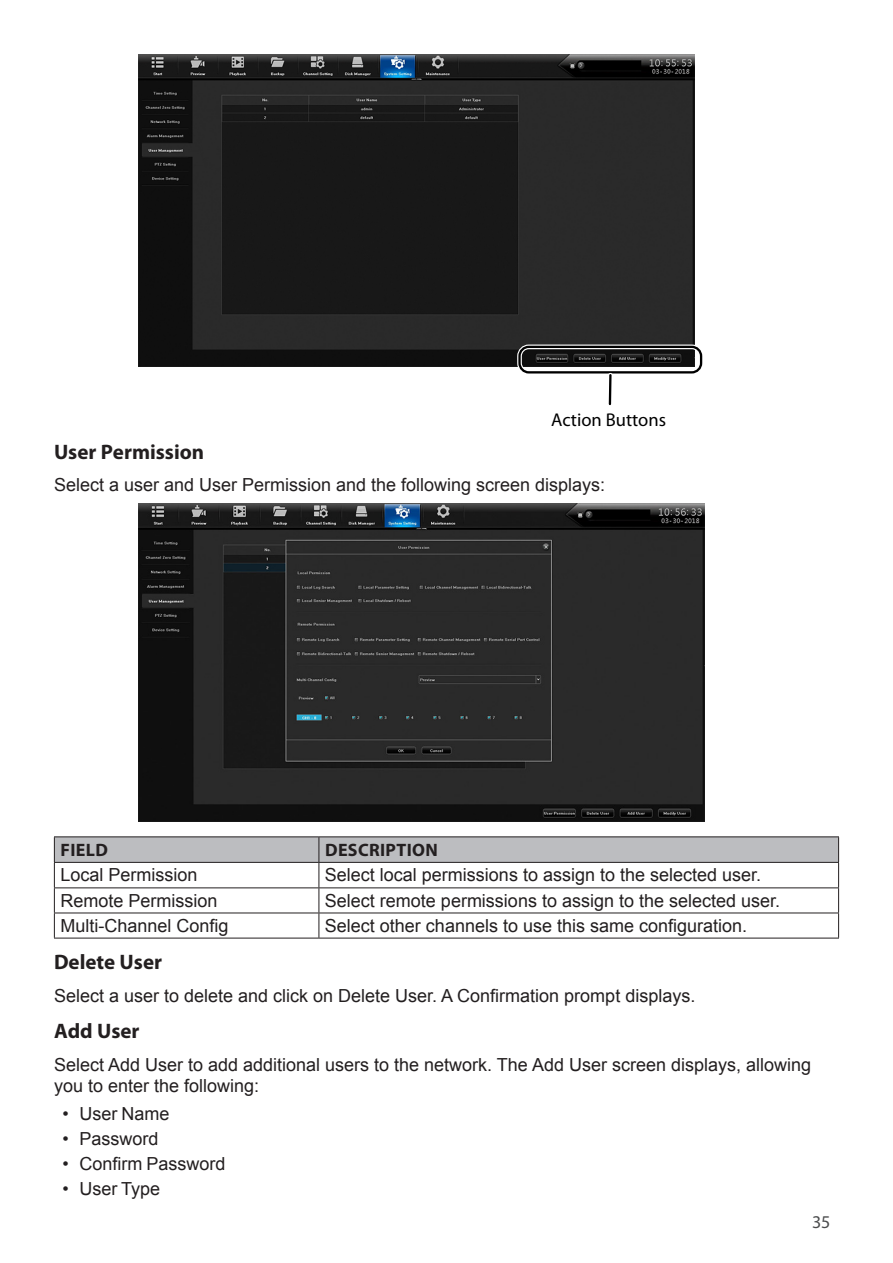
<style>
.page{position:relative;width:893px;height:1263px;background:#fff}
.page>*{position:absolute;margin:0;border:0;box-sizing:border-box;transform-origin:0 0}
.t1{font:700 21px "Myriad Pro";color:#231f20}
.t2{font:18.6px "Myriad Pro";color:#000}
.t3{font:18px/21.6px "Arial";color:#231f20}
.t4{font:700 18px "Myriad Pro";letter-spacing:.02em;color:#231f20}
.t5{font:18px "Myriad Pro";color:#4b4c4d}
</style>
<div class="page">
<img style="left:139px;top:54px;width:556px;height:313px">
<div style="left:517px;top:345px;width:186px;height:30px;border:5px solid #fff;border-radius:9px"></div>
<div style="left:518px;top:346px;width:184px;height:27px;border:2px solid #000;border-radius:9px"></div>
<svg style="left:605px;top:370px;width:10px;height:36px"></svg>
<img style="left:139px;top:503px;width:566px;height:319px">
<hr style="left:54px;top:938px;width:265px;height:1px;background:#231f20">
<hr style="left:319px;top:938px;width:520px;height:1px;background:#231f20">
<hr style="left:54px;top:836px;width:265px;height:1px;background:#231f20">
<hr style="left:319px;top:836px;width:520px;height:1px;background:#231f20">
<svg style="left:54px;top:837px;width:785px;height:101px"></svg>
<hr style="left:54px;top:862px;width:265px;height:1px;background:#231f20">
<hr style="left:319px;top:862px;width:520px;height:1px;background:#231f20">
<p class="t2" style="left:551px;top:409px;width:116px">Action Buttons</p>
<p class="t1" style="left:54px;top:438px;width:152px">User Permission</p>
<p class="t3" style="left:54px;top:474px;width:553px">Select a user and User Permission and the following screen displays:</p>
<p class="t4" style="left:61px;top:838px;width:49px">FIELD</p>
<p class="t4" style="left:325px;top:838px;width:114px">DESCRIPTION</p>
<p class="t3" style="left:60px;top:864px;width:139px">Local Permission</p>
<p class="t3" style="left:325px;top:864px;width:438px">Select local permissions to assign to the selected user.</p>
<p class="t3" style="left:60px;top:890px;width:159px">Remote Permission</p>
<p class="t3" style="left:325px;top:890px;width:457px">Select remote permissions to assign to the selected user.</p>
<p class="t3" style="left:60px;top:915px;width:170px">Multi-Channel Config</p>
<p class="t3" style="left:325px;top:915px;width:424px">Select other channels to use this same configuration.</p>
<p class="t1" style="left:54px;top:948px;width:110px">Delete User</p>
<p class="t3" style="left:54px;top:985px;width:643px">Select a user to delete and click on Delete User. A Confirmation prompt displays.</p>
<p class="t1" style="left:54px;top:1018px;width:87px">Add User</p>
<p class="t3" style="left:54px;top:1054px;width:759px">Select Add User to add additional users to the network. The Add User screen displays, allowing you to enter the following:</p>
<p class="t3" style="left:62px;top:1103px;width:109px">• User Name</p>
<p class="t3" style="left:62px;top:1128px;width:98px">• Password</p>
<p class="t3" style="left:62px;top:1153px;width:165px">• Confirm Password</p>
<p class="t3" style="left:62px;top:1178px;width:99px">• User Type</p>
<p class="t5" style="left:812px;top:1211px;width:20px">35</p>
</div>
